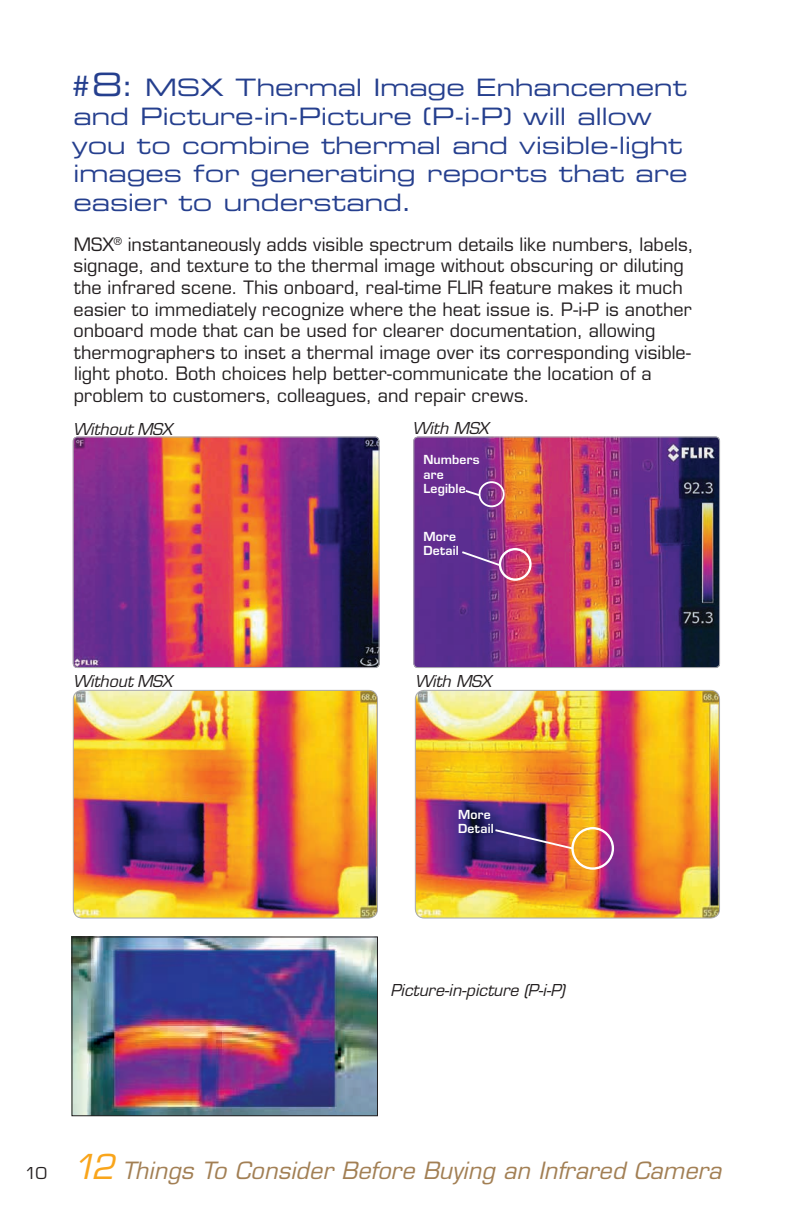
<style>
.page{position:relative;width:792px;height:1224px;background:#fff}
.page>*{position:absolute;margin:0;border:0;box-sizing:border-box;transform-origin:0 0}
.t1{font:24px/28.8px "Eurostile LT Std Ex 2";letter-spacing:-.01em;color:#253f8e}
.t2{font:italic 23.2px "Eurostile LT Std";letter-spacing:.01em;color:#a27f54}
.t3{font:18px/21.6px "Eurostile LT Std";letter-spacing:.005em;color:#231f20}
.t4{font:italic 16px "Eurostile LT Std";color:#231f20}
.t5{font:600 12.2px/14.6px "Eurostile LT Std";letter-spacing:.015em;color:#fff}
.s1{font-size:28px}
.s2{font-size:32px}
.s3{font-style:normal;font-size:16px;color:#231f20}
.s4{font-size:33.6px;color:#f9a51b}
</style>
<div class="page">
<img style="left:74px;top:939px;width:302px;height:175px">
<div style="left:72px;top:937px;width:306px;height:179px;border:1px solid #231f20"></div>
<img style="left:73px;top:437px;width:306px;height:231px">
<div style="left:73px;top:437px;width:306px;height:231px;border:1px solid #a8a9ad;border-radius:4px"></div>
<img style="left:73px;top:690px;width:305px;height:228px">
<div style="left:73px;top:690px;width:305px;height:228px;border:1px solid #a8a9ad;border-radius:9px"></div>
<img style="left:414px;top:437px;width:306px;height:231px">
<div style="left:413px;top:437px;width:307px;height:231px;border:1px solid #a8a9ad;border-radius:4px"></div>
<div style="left:479px;top:481px;width:26px;height:26px;border:2px solid #fff;border-radius:50%"></div>
<div style="left:499px;top:548px;width:33px;height:33px;border:2px solid #fff;border-radius:50%"></div>
<svg style="left:463px;top:489px;width:19px;height:9px"></svg>
<svg style="left:460px;top:550px;width:43px;height:18px"></svg>
<img style="left:415px;top:690px;width:305px;height:228px">
<div style="left:415px;top:690px;width:305px;height:228px;border:1px solid #a8a9ad;border-radius:9px"></div>
<div style="left:571px;top:827px;width:43px;height:43px;border:2px solid #fff;border-radius:50%"></div>
<svg style="left:493px;top:828px;width:82px;height:23px;background:#7d4b6c"></svg>
<h1 class="t1" style="left:68px;top:72px;width:621px"><span class="s1">#</span><span class="s2">8</span><span class="s1">:</span> MSX Thermal Image Enhancement and Picture-in-Picture (P-i-P) will allow you to combine thermal and visible-light images for generating reports that are easier to understand.</h1>
<p class="t3" style="left:73px;top:234px;width:622px">MSX<sup>®</sup> instantaneously adds visible spectrum details like numbers, labels, signage, and texture to the thermal image without obscuring or diluting the infrared scene. This onboard, real-time FLIR feature makes it much easier to immediately recognize where the heat issue is. P-i-P is another onboard mode that can be used for clearer documentation, allowing thermographers to inset a thermal image over its corresponding visible&shy;light photo. Both choices help better-communicate the location of a problem to customers, colleagues, and repair crews.</p>
<p class="t4" style="left:73px;top:419px;width:101px">Without MSX</p>
<p class="t4" style="left:73px;top:672px;width:101px">Without MSX</p>
<p class="t4" style="left:412px;top:419px;width:78px">With MSX</p>
<p class="t5" style="left:423px;top:452px;width:58px">Numbers are<br>Legible</p>
<p class="t5" style="left:423px;top:529px;width:37px">More<br>Detail</p>
<p class="t4" style="left:415px;top:672px;width:78px">With MSX</p>
<p class="t5" style="left:458px;top:807px;width:37px">More<br>Detail</p>
<p class="t4" style="left:390px;top:980px;width:176px">Picture-in-picture (P-i-P)</p>
<p class="t2" style="left:25px;top:1157px;width:698px"><span class="s3">10</span> <span class="s4">12</span> Things To Consider Before Buying an Infrared Camera</p>
</div>
